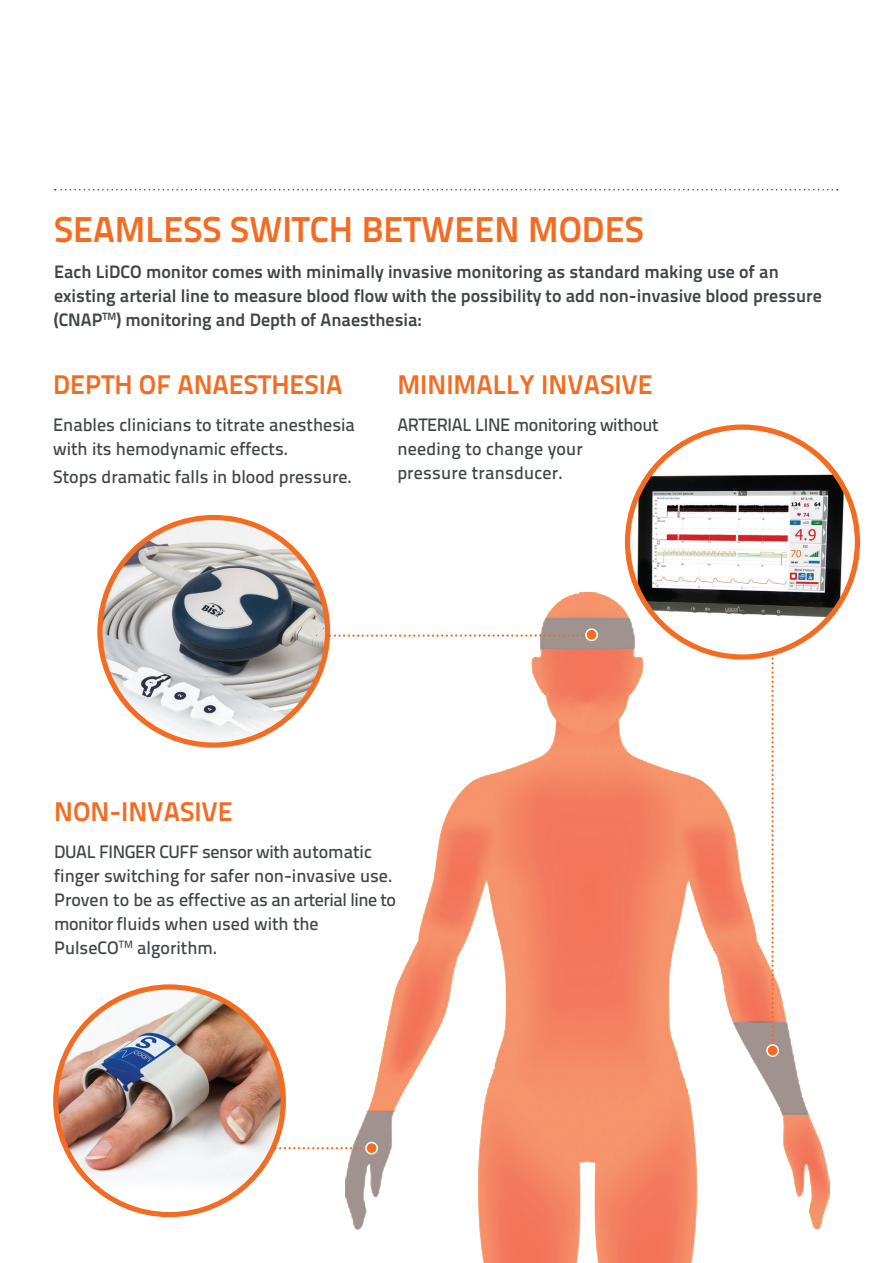
<style>
.page{position:relative;width:893px;height:1263px;background:#fff}
.page>*{position:absolute;margin:0;border:0;box-sizing:border-box;transform-origin:0 0}
.t1{font:36px "Titillium Text 25 L 800 wt";color:#f36c21}
.t2{font:27px "Titillium Text 25 L 800 wt";color:#f36c21}
.t3{font:18px/24px "Titillium Text 25 L 600 wt";color:#404548}
.t4{font:18px/24px "Titillium Text 25 L 800 wt";color:#404548}
</style>
<div class="page">
<img style="left:346px;top:592px;width:484px;height:671px">
<svg style="left:330px;top:634px;width:255px;height:3px"></svg>
<div style="left:586px;top:629px;width:11px;height:11px;background:#f36c21;border-radius:50%"></div>
<div style="left:585px;top:628px;width:13px;height:13px;border:2px solid #fff;border-radius:50%"></div>
<svg style="left:283px;top:1147px;width:82px;height:2px"></svg>
<div style="left:366px;top:1142px;width:11px;height:12px;background:#f36c21;border-radius:50%"></div>
<div style="left:365px;top:1142px;width:13px;height:12px;border:2px solid #fff;border-radius:50%"></div>
<svg style="left:771px;top:653px;width:3px;height:391px"></svg>
<div style="left:767px;top:1045px;width:11px;height:11px;background:#f36c21;border-radius:50%"></div>
<div style="left:766px;top:1044px;width:13px;height:13px;border:2px solid #fff;border-radius:50%"></div>
<svg style="left:55px;top:189px;width:783px;height:1px"></svg>
<img style="left:56px;top:990px;width:227px;height:205px">
<div style="left:53px;top:984px;width:233px;height:233px;border:5px solid #f36c21;border-radius:50%"></div>
<img style="left:100px;top:517px;width:228px;height:228px;border-radius:114px">
<div style="left:97px;top:515px;width:233px;height:233px;border:5px solid #f36c21;border-radius:50%"></div>
<div style="left:627px;top:427px;width:230px;height:230px;background:#fff;border-radius:50%"></div>
<img style="left:629px;top:463px;width:222px;height:163px">
<div style="left:625px;top:424px;width:235px;height:236px;border:5px solid #f36c21;border-radius:50%"></div>
<h1 class="t1" style="left:54px;top:201px;width:591px">SEAMLESS SWITCH BETWEEN MODES</h1>
<p class="t4" style="left:54px;top:259px;width:769px">Each LiDCO monitor comes with minimally invasive monitoring as standard making use of an existing arterial line to measure blood flow with the possibility to add non-invasive blood pressure (CNAP<sup>TM</sup>) monitoring and Depth of Anaesthesia:</p>
<h2 class="t2" style="left:53px;top:364px;width:291px">DEPTH OF ANAESTHESIA</h2>
<p class="t3" style="left:53px;top:412px;width:303px">Enables clinicians to titrate anesthesia with its hemodynamic effects.</p>
<p class="t3" style="left:53px;top:464px;width:300px">Stops dramatic falls in blood pressure.</p>
<h2 class="t2" style="left:397px;top:364px;width:257px">MINIMALLY INVASIVE</h2>
<p class="t3" style="left:397px;top:412px;width:263px">ARTERIAL LINE monitoring without needing to change your<br>pressure transducer.</p>
<h2 class="t2" style="left:54px;top:790px;width:180px">NON-INVASIVE</h2>
<p class="t3" style="left:54px;top:838px;width:343px">DUAL FINGER CUFF sensor with automatic finger switching for safer non-invasive use.<br>Proven to be as effective as an arterial line to monitor fluids when used with the PulseCO<sup>TM</sup> algorithm.</p>
</div>
